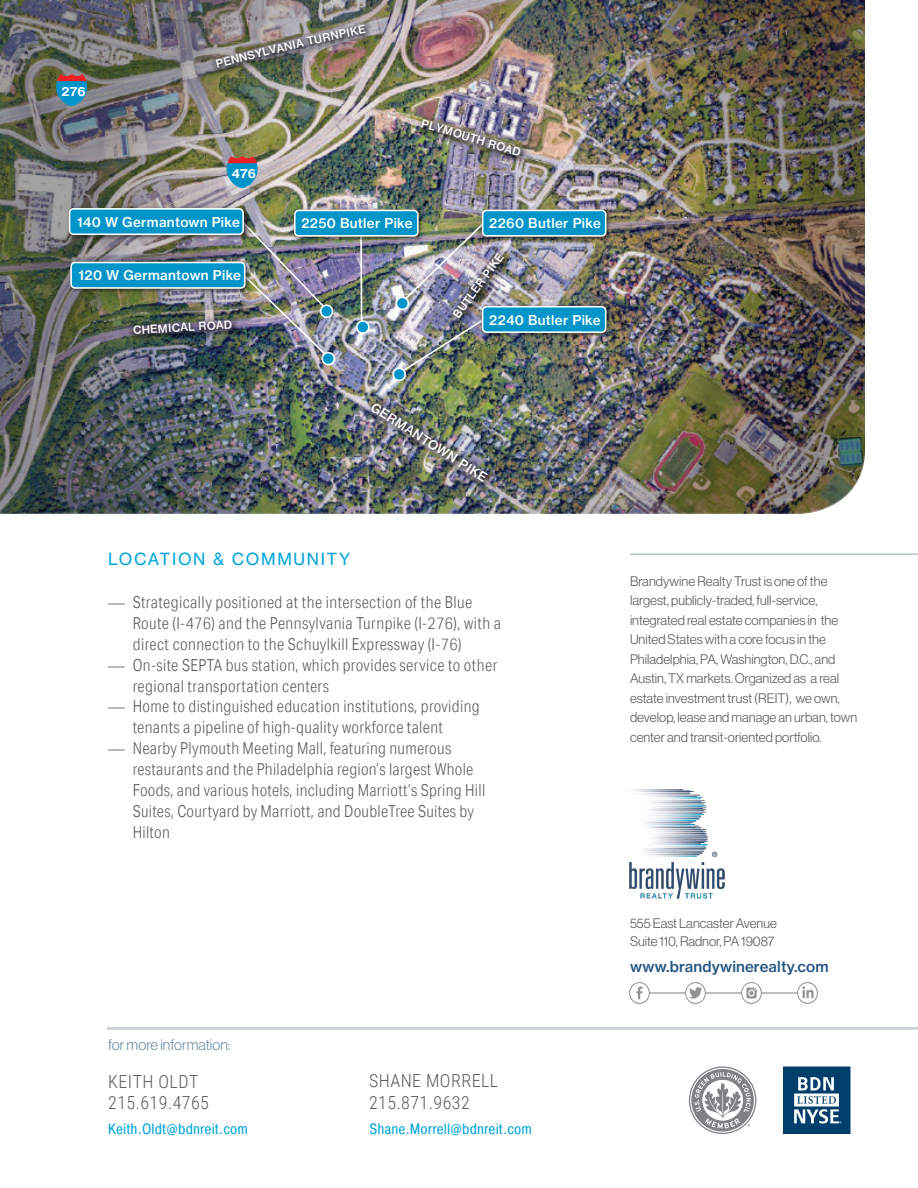
<style>
.page{position:relative;width:918px;height:1188px;background:#fff}
.page>*{position:absolute;margin:0;border:0;box-sizing:border-box;transform-origin:0 0}
.t1{font:300 18px/21.6px "Roboto Condensed";letter-spacing:.025em;color:#58595b}
.t2{font:300 16.5px/21px "Aktiv Grotesk Cd";letter-spacing:.02em;color:#58595b}
.t3{font:16.5px "N Haas Grotesk TX Pro 55 Rg";letter-spacing:.1em;color:#00a5da}
.t4{font:15px "Pragmatica Cond";letter-spacing:.01em;color:#00a5da}
.t5{font:15px "N Haas Grotesk TX Pro 65 Md";letter-spacing:.005em;color:#235682}
.t6{font:15px "N Haas Grotesk DS Pro 45 Lt";color:#6d8ea5}
.t7{font:13.5px/19.5px "N Haas Grotesk DS Pro 45 Lt";letter-spacing:.005em;color:#58595b}
.t8{font:13.35px "N Haas Grotesk TX Pro 65 Md";letter-spacing:.025em;color:#fff}
.t9{font:12.6px "N Haas Grotesk TX Pro 65 Md";color:#fff}
.t10{font:700 12.6px "Pragmatica";letter-spacing:-.015em;color:#fff}
.t11{font:11.1px "N Haas Grotesk TX Pro 65 Md";color:#fff}
.s1{font-family:"Times New Roman";font-weight:400}
</style>
<div class="page">
<img style="left:0;top:0;width:864px;height:513px">
<svg style="left:227px;top:156px;width:31px;height:32px"></svg>
<svg style="left:56px;top:74px;width:31px;height:32px"></svg>
<img style="left:66px;top:257px;width:174px;height:39px">
<div style="left:71px;top:263px;width:174px;height:25px;background:#0095c9;border-radius:4px"></div>
<div style="left:70px;top:262px;width:176px;height:27px;border:2px solid #fff;border-radius:4px"></div>
<img style="left:562px;top:301px;width:53px;height:40px">
<div style="left:483px;top:307px;width:123px;height:25px;background:#0095c9;border-radius:4px"></div>
<div style="left:482px;top:306px;width:124px;height:27px;border:2px solid #fff;border-radius:4px"></div>
<img style="left:394px;top:244px;width:31px;height:68px">
<img style="left:562px;top:205px;width:53px;height:39px">
<div style="left:483px;top:210px;width:123px;height:26px;background:#0095c9;border-radius:4px"></div>
<div style="left:482px;top:210px;width:124px;height:27px;border:2px solid #fff;border-radius:4px"></div>
<svg style="left:355px;top:244px;width:15px;height:92px"></svg>
<img style="left:391px;top:318px;width:34px;height:50px">
<img style="left:290px;top:205px;width:135px;height:39px">
<div style="left:295px;top:210px;width:123px;height:26px;background:#0095c9;border-radius:4px"></div>
<div style="left:294px;top:210px;width:125px;height:27px;border:2px solid #fff;border-radius:4px"></div>
<img style="left:240px;top:220px;width:96px;height:148px">
<img style="left:65px;top:203px;width:187px;height:40px">
<div style="left:70px;top:209px;width:173px;height:25px;background:#0095c9;border-radius:4px"></div>
<div style="left:69px;top:208px;width:175px;height:27px;border:2px solid #fff;border-radius:4px"></div>
<img style="left:322px;top:368px;width:193px;height:145px">
<img style="left:77px;top:282px;width:224px;height:94px">
<img style="left:79px;top:284px;width:224px;height:93px">
<img style="left:366px;top:85px;width:218px;height:112px">
<img style="left:164px;top:0;width:218px;height:104px">
<img style="left:426px;top:185px;width:136px;height:183px">
<hr style="left:630px;top:554px;width:288px;height:1px;background:#8ca4b7">
<img style="left:630px;top:982px;width:188px;height:21px">
<svg style="left:689px;top:1066px;width:67px;height:68px"></svg>
<svg style="left:783px;top:1066px;width:67px;height:68px"></svg>
<img style="left:629px;top:790px;width:96px;height:109px">
<svg style="left:133px;top:325px;width:17px;height:9px"></svg>
<svg style="left:421px;top:119px;width:23px;height:14px"></svg>
<svg style="left:322px;top:25px;width:44px;height:17px"></svg>
<p class="t10" style="left:61px;top:83px;width:26px">276</p>
<p class="t11" style="left:283px;top:40px;width:40px;rotate:-13deg">NIA TU</p>
<p class="t11" style="left:214px;top:57px;width:72px;rotate:-14deg">PENNSYLVA</p>
<p class="t10" style="left:232px;top:165px;width:26px">476</p>
<p class="t11" style="left:446px;top:123px;width:82px;rotate:17deg">MOUTH ROAD</p>
<p class="t8" style="left:77px;top:213px;width:164px">140 W Germantown Pike</p>
<p class="t8" style="left:301px;top:215px;width:113px">2250 Butler Pike</p>
<p class="t8" style="left:489px;top:215px;width:113px">2260 Butler Pike</p>
<p class="t8" style="left:79px;top:267px;width:164px">120 W Germantown Pike</p>
<p class="t11" style="left:150px;top:322px;width:83px;rotate:-3deg">EMICAL ROAD</p>
<p class="t11" style="left:450px;top:313px;width:79px;rotate:-54deg">BUTLE R PIKE</p>
<p class="t8" style="left:489px;top:311px;width:113px">2240 Butler Pike</p>
<p class="t9" style="left:376px;top:400px;width:60px;rotate:32deg">GERMAN</p>
<p class="t9" style="left:427px;top:431px;width:42px;rotate:33deg">TOWN</p>
<p class="t9" style="left:464px;top:455px;width:32px;rotate:32deg">PIKE</p>
<p class="t3" style="left:108px;top:549px;width:244px">LOCATION &amp; COMMUNITY</p>
<p class="t2" style="left:133px;top:591px;width:370px;text-indent:-25px"><span class="s1">—</span> Strategically positioned at the intersection of the Blue<br>Route (I-476) and the Pennsylvania Turnpike (I-276), with a direct connection to the Schuylkill Expressway (I-76)</p>
<p class="t2" style="left:133px;top:654px;width:366px;text-indent:-25px"><span class="s1">—</span> On-site SEPTA bus station, which provides service to other regional transportation centers</p>
<p class="t2" style="left:133px;top:696px;width:348px;text-indent:-25px"><span class="s1">—</span> Home to distinguished education institutions, providing tenants a pipeline of high-quality workforce talent</p>
<p class="t2" style="left:133px;top:738px;width:354px;text-indent:-25px"><span class="s1">—</span> Nearby Plymouth Meeting Mall, featuring numerous restaurants and the Philadelphia region’s largest Whole Foods, and various hotels, including Marriott’s Spring Hill Suites, Courtyard by Marriott, and DoubleTree Suites by Hilton</p>
<p class="t7" style="left:630px;top:571px;width:229px">Brandywine Realty Trust is one of the largest, publicly-traded, full-service, integrated real estate companies in the United States with a core focus in the Philadelphia, PA, Washington, D.C., and Austin, TX markets. Organized as a real estate investment trust (REIT), we own, develop, lease and manage an urban, town center and transit-oriented portfolio.</p>
<p class="t6" style="left:108px;top:1036px;width:124px">for more information:</p>
<p class="t1" style="left:108px;top:1070px;width:102px">KEITH OLDT<br>215.619.4765</p>
<p class="t4" style="left:108px;top:1120px;width:141px">Keith.Oldt@bdnreit.com</p>
<p class="t1" style="left:369px;top:1069px;width:131px">SHANE MORRELL<br>215.871.9632</p>
<p class="t4" style="left:369px;top:1119px;width:164px">Shane.Morrell@bdnreit.com</p>
<p class="t7" style="left:630px;top:915px;width:148px;line-height:18px">555 East Lancaster Avenue<br>Suite 110, Radnor, PA 19087</p>
<p class="t5" style="left:630px;top:957px;width:200px">www.brandywinerealty.com</p>
</div>
